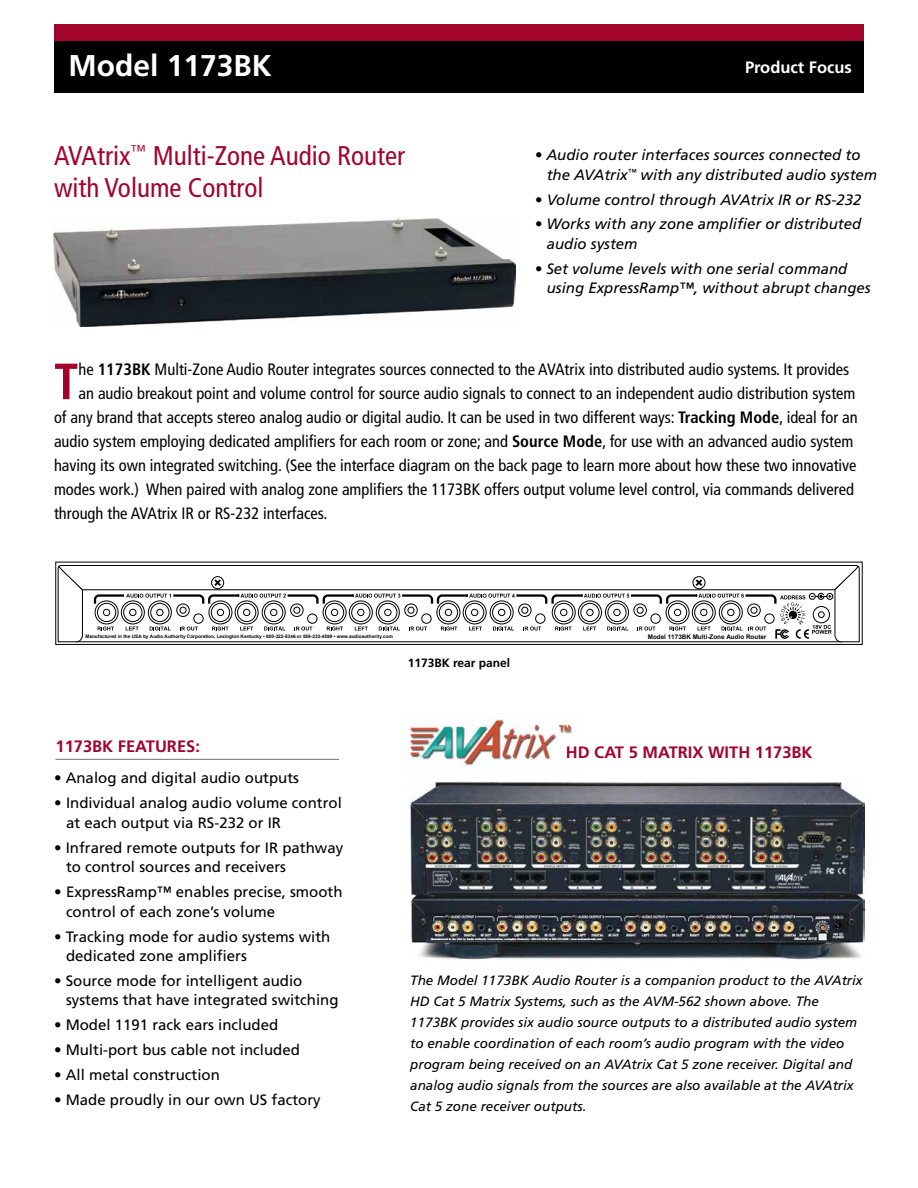
<style>
.page{position:relative;width:918px;height:1188px;background:#fff}
.page>*{position:absolute;margin:0;border:0;box-sizing:border-box;transform-origin:0 0}
.t1{font:700 condensed 50.85px "Frutiger";color:#a2032e}
.t2{font:700 30px "Frutiger";color:#fff}
.t3{font:condensed 27px/32.4px "Frutiger";color:#a2032e}
.t4{font:condensed 16.5px "Frutiger";color:#000}
.t5{font:700 16.5px "Frutiger";color:#a2032e}
.t6{font:700 16.5px "Frutiger";color:#fff}
.t7{font:15px/19.5px "Frutiger";color:#000}
.t8{font:italic 15px/19.5px "Frutiger";color:#000}
.t9{font:italic 13.5px/21px "Frutiger";color:#000}
.t10{font:700 12px "Frutiger";color:#000}
.t11{font:700 6.3px "Arial";color:#000}
.t12{font:700 4.8px "Arial";color:#000}
.s1{font-weight:700}
</style>
<div class="page">
<hr style="left:56px;top:759px;width:283px;height:1px;background:#808285">
<img style="left:402px;top:716px;width:172px;height:55px">
<img style="left:410px;top:782px;width:455px;height:178px">
<img style="left:53px;top:218px;width:463px;height:109px">
<div style="left:55px;top:562px;width:808px;height:83px;border:1px solid #000"></div>
<svg style="left:57px;top:565px;width:803px;height:78px"></svg>
<div style="left:818px;top:611px;width:7px;height:7px;border:1px solid #000;border-radius:50%"></div>
<div style="left:54px;top:40px;width:810px;height:52px;background:#000101"></div>
<div style="left:54px;top:24px;width:810px;height:17px;background:#a2042c"></div>
<h2 class="t2" style="left:68px;top:48px;width:205px">Model 1173BK</h2>
<p class="t6" style="left:745px;top:57px;width:108px">Product Focus</p>
<h3 class="t3" style="left:54px;top:140px;width:353px">AVAtrix<sup>™</sup> Multi-Zone Audio Router with Volume Control</h3>
<p class="t8" style="left:547px;top:145px;width:332px;text-indent:-12px">• Audio router interfaces sources connected to the AVAtrix<sup>™</sup> with any distributed audio system</p>
<p class="t8" style="left:535px;top:190px;width:328px">• Volume control through AVAtrix IR or RS-232</p>
<p class="t8" style="left:547px;top:214px;width:316px;text-indent:-12px">• Works with any zone amplifier or distributed audio system</p>
<p class="t8" style="left:547px;top:259px;width:326px;text-indent:-12px">• Set volume levels with one serial command using ExpressRamp™, without abrupt changes</p>
<h1 class="t1" style="left:54px;top:351px;width:26px">T</h1>
<p class="t4" style="left:78px;top:360px;width:772px">he <span class="s1">1173BK</span> Multi-Zone Audio Router integrates sources connected to the AVAtrix into distributed audio systems. It provides</p>
<p class="t4" style="left:78px;top:384px;width:779px">an audio breakout point and volume control for source audio signals to connect to an independent audio distribution system</p>
<p class="t4" style="left:54px;top:408px;width:805px">of any brand that accepts stereo analog audio or digital audio. It can be used in two different ways: <span class="s1">Tracking Mode</span>, ideal for an</p>
<p class="t4" style="left:54px;top:432px;width:801px">audio system employing dedicated amplifiers for each room or zone; and <span class="s1">Source Mode</span>, for use with an advanced audio system</p>
<p class="t4" style="left:54px;top:456px;width:804px">having its own integrated switching. (See the interface diagram on the back page to learn more about how these two innovative</p>
<p class="t4" style="left:54px;top:480px;width:802px">modes work.) When paired with analog zone amplifiers the 1173BK offers output volume level control, via commands delivered</p>
<p class="t4" style="left:54px;top:504px;width:275px">through the AVAtrix IR or RS-232 interfaces.</p>
<p class="t12" style="left:86px;top:633px;width:309px">Manufactured in the USA by Audio Authority Corporation, Lexington Kentucky • 800-322-8346 or 859-233-4599 • www.audioauthority.com</p>
<p class="t11" style="left:648px;top:632px;width:120px">Model 1173BK Multi-Zone Audio Router</p>
<p class="t5" style="left:56px;top:736px;width:146px">1173BK FEATURES:</p>
<p class="t7" style="left:54px;top:768px;width:247px">• Analog and digital audio outputs</p>
<p class="t7" style="left:66px;top:793px;width:277px;text-indent:-12px">• Individual analog audio volume control at each output via RS-232 or IR</p>
<p class="t7" style="left:66px;top:838px;width:279px;text-indent:-12px">• Infrared remote outputs for IR pathway to control sources and receivers</p>
<p class="t7" style="left:66px;top:882px;width:278px;text-indent:-12px">• ExpressRamp™ enables precise, smooth control of each zone’s volume</p>
<p class="t7" style="left:66px;top:926px;width:266px;text-indent:-12px">• Tracking mode for audio systems with dedicated zone amplifiers</p>
<p class="t7" style="left:66px;top:971px;width:274px;text-indent:-12px">• Source mode for intelligent audio systems that have integrated switching</p>
<p class="t7" style="left:54px;top:1015px;width:226px">• Model 1191 rack ears included</p>
<p class="t7" style="left:54px;top:1040px;width:247px">• Multi-port bus cable not included</p>
<p class="t7" style="left:54px;top:1065px;width:167px">• All metal construction</p>
<p class="t7" style="left:54px;top:1090px;width:268px">• Made proudly in our own US factory</p>
<p class="t10" style="left:408px;top:655px;width:104px">1173BK rear panel</p>
<p class="t5" style="left:566px;top:742px;width:248px">HD CAT 5 MATRIX WITH 1173BK</p>
<p class="t9" style="left:410px;top:970px;width:454px">The Model 1173BK Audio Router is a companion product to the AVAtrix HD Cat 5 Matrix Systems, such as the AVM-562 shown above. The 1173BK provides six audio source outputs to a distributed audio system to enable coordination of each room’s audio program with the video program being received on an AVAtrix Cat 5 zone receiver. Digital and analog audio signals from the sources are also available at the AVAtrix Cat 5 zone receiver outputs.</p>
</div>
